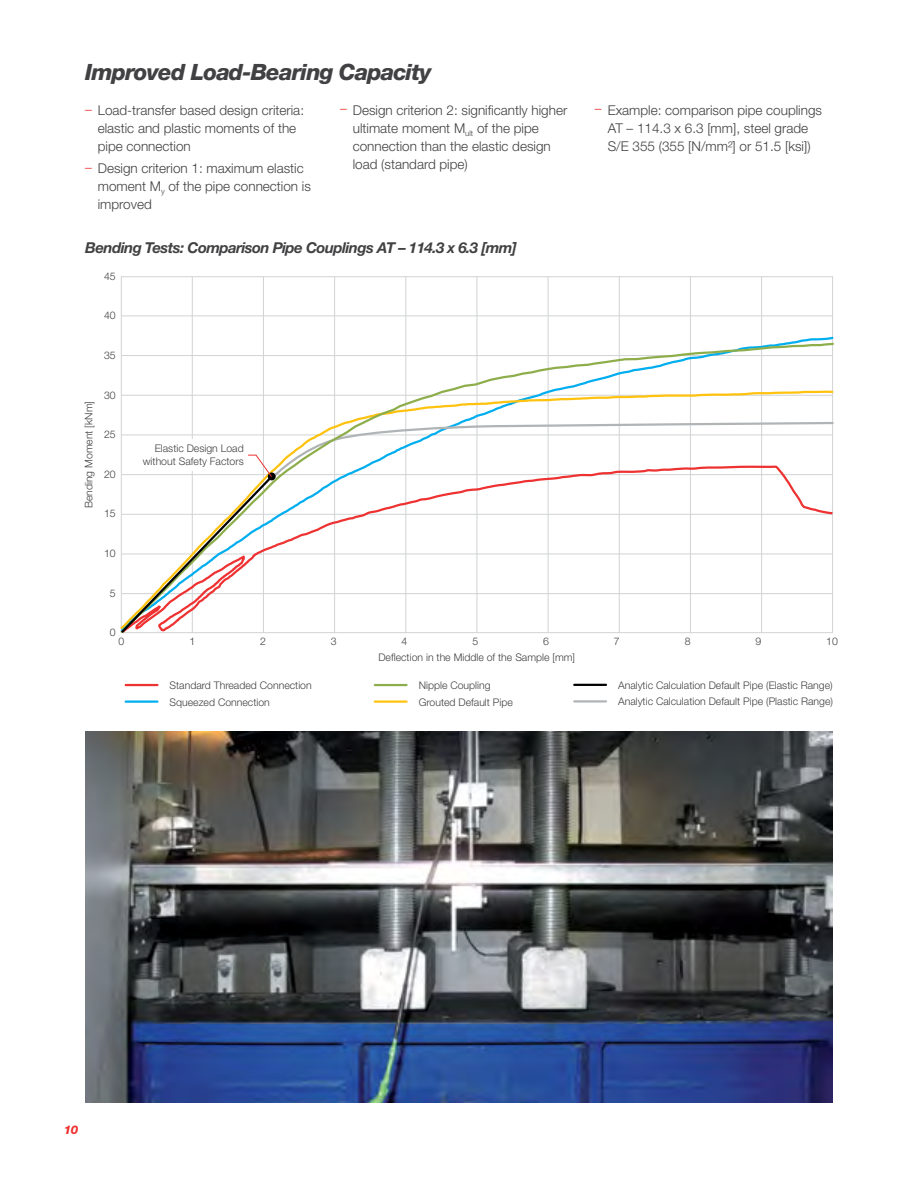
<style>
.page{position:relative;width:918px;height:1188px;background:#fff}
.page>*{position:absolute;margin:0;border:0;box-sizing:border-box;transform-origin:0 0}
.t1{font:italic 800 22.5px "Helvetica Neue LT Pro";letter-spacing:-.035em;color:#414042}
.t2{font:italic 700 15px "Helvetica Neue LT Pro";letter-spacing:-.035em;color:#414042}
.t3{font:300 13.5px/18px "Helvetica Neue LT Pro";color:#414042}
.t4{font:italic 800 12px "Helvetica Neue LT Pro";color:#ee3131}
.t5{font:300 10.5px/16.5px "Helvetica Neue LT Pro";color:#414042}
.s1{color:#ee3131}
</style>
<div class="page">
<img style="left:85px;top:731px;width:748px;height:372px">
<hr style="left:121px;top:316px;width:712px;height:1px;background:#d1d3d4">
<hr style="left:334px;top:277px;width:1px;height:356px;background:#d1d3d4">
<hr style="left:548px;top:277px;width:1px;height:356px;background:#d1d3d4">
<hr style="left:192px;top:277px;width:1px;height:356px;background:#d1d3d4">
<hr style="left:405px;top:277px;width:1px;height:356px;background:#d1d3d4">
<hr style="left:619px;top:277px;width:1px;height:356px;background:#d1d3d4">
<hr style="left:761px;top:277px;width:1px;height:356px;background:#d1d3d4">
<hr style="left:263px;top:277px;width:1px;height:356px;background:#d1d3d4">
<hr style="left:477px;top:277px;width:1px;height:356px;background:#d1d3d4">
<hr style="left:690px;top:277px;width:1px;height:356px;background:#d1d3d4">
<svg style="left:121px;top:342px;width:713px;height:79px"></svg>
<svg style="left:120px;top:421px;width:714px;height:212px"></svg>
<div style="left:133px;top:439px;width:111px;height:32px;background:#fff"></div>
<hr style="left:126px;top:684px;width:31px;height:2px;background:#ee3131">
<hr style="left:126px;top:700px;width:31px;height:3px;background:#00aeef">
<hr style="left:375px;top:684px;width:32px;height:2px;background:#8dae4b">
<hr style="left:375px;top:700px;width:32px;height:3px;background:#ffc20e">
<hr style="left:574px;top:684px;width:32px;height:2px;background:#000">
<hr style="left:574px;top:700px;width:32px;height:3px;background:#b1b4b6">
<h1 class="t1" style="left:85px;top:58px;width:348px">Improved Load-Bearing Capacity</h1>
<p class="t3" style="left:98px;top:101px;width:208px;text-indent:-13px"><span class="s1">–</span> Load-transfer based design criteria: elastic and plastic moments of the pipe connection</p>
<p class="t3" style="left:98px;top:159px;width:215px;text-indent:-13px"><span class="s1">–</span> Design criterion 1: maximum elastic moment M<sub>y</sub> of the pipe connection is improved</p>
<p class="t3" style="left:353px;top:101px;width:216px;text-indent:-13px"><span class="s1">–</span> Design criterion 2: significantly higher ultimate moment M<sub>ult</sub> of the pipe connection than the elastic design load (standard pipe)</p>
<p class="t3" style="left:595px;top:101px;width:229px;text-align:center"><span class="s1">–</span> Example: comparison pipe couplings<br>AT – 114.3 x 6.3 [mm], steel grade<br>S/E 355 (355 [N/mm²] or 51.5 [ksi])</p>
<p class="t2" style="left:85px;top:238px;width:433px">Bending Tests: Comparison Pipe Couplings AT – 114.3 x 6.3 [mm]</p>
<p class="t5" style="left:80px;top:508px;width:109px;rotate:-90deg">Bending Moment [kNm]</p>
<p class="t5" style="left:104px;top:268px;width:13px">45</p>
<p class="t5" style="left:104px;top:307px;width:13px">40</p>
<p class="t5" style="left:104px;top:347px;width:13px">35</p>
<p class="t5" style="left:104px;top:386px;width:13px">30</p>
<p class="t5" style="left:104px;top:426px;width:13px">25</p>
<p class="t5" style="left:104px;top:466px;width:13px">20</p>
<p class="t5" style="left:104px;top:505px;width:13px">15</p>
<p class="t5" style="left:104px;top:545px;width:13px">10</p>
<p class="t5" style="left:110px;top:584px;width:7px">5</p>
<p class="t5" style="left:110px;top:624px;width:7px">0</p>
<p class="t5" style="left:143px;top:442px;width:102px;line-height:12.6px;text-align:right">Elastic Design Load without Safety Factors</p>
<p class="t5" style="left:119px;top:633px;width:7px">0</p>
<p class="t5" style="left:189px;top:633px;width:7px">1</p>
<p class="t5" style="left:260px;top:633px;width:7px">2</p>
<p class="t5" style="left:331px;top:633px;width:7px">3</p>
<p class="t5" style="left:402px;top:633px;width:7px">4</p>
<p class="t5" style="left:472px;top:633px;width:7px">5</p>
<p class="t5" style="left:543px;top:633px;width:7px">6</p>
<p class="t5" style="left:614px;top:633px;width:7px">7</p>
<p class="t5" style="left:685px;top:633px;width:7px">8</p>
<p class="t5" style="left:755px;top:633px;width:7px">9</p>
<p class="t5" style="left:826px;top:633px;width:13px">10</p>
<p class="t5" style="left:378px;top:648px;width:198px">Deflection in the Middle of the Sample [mm]</p>
<p class="t5" style="left:170px;top:677px;width:144px">Standard Threaded Connection<br>Squeezed Connection</p>
<p class="t5" style="left:419px;top:677px;width:96px">Nipple Coupling<br>Grouted Default Pipe</p>
<p class="t5" style="left:618px;top:677px;width:216px">Analytic Calculation Default Pipe (Elastic Range)<br>Analytic Calculation Default Pipe (Plastic Range)</p>
<p class="t4" style="left:64px;top:1122px;width:16px">10</p>
</div>
